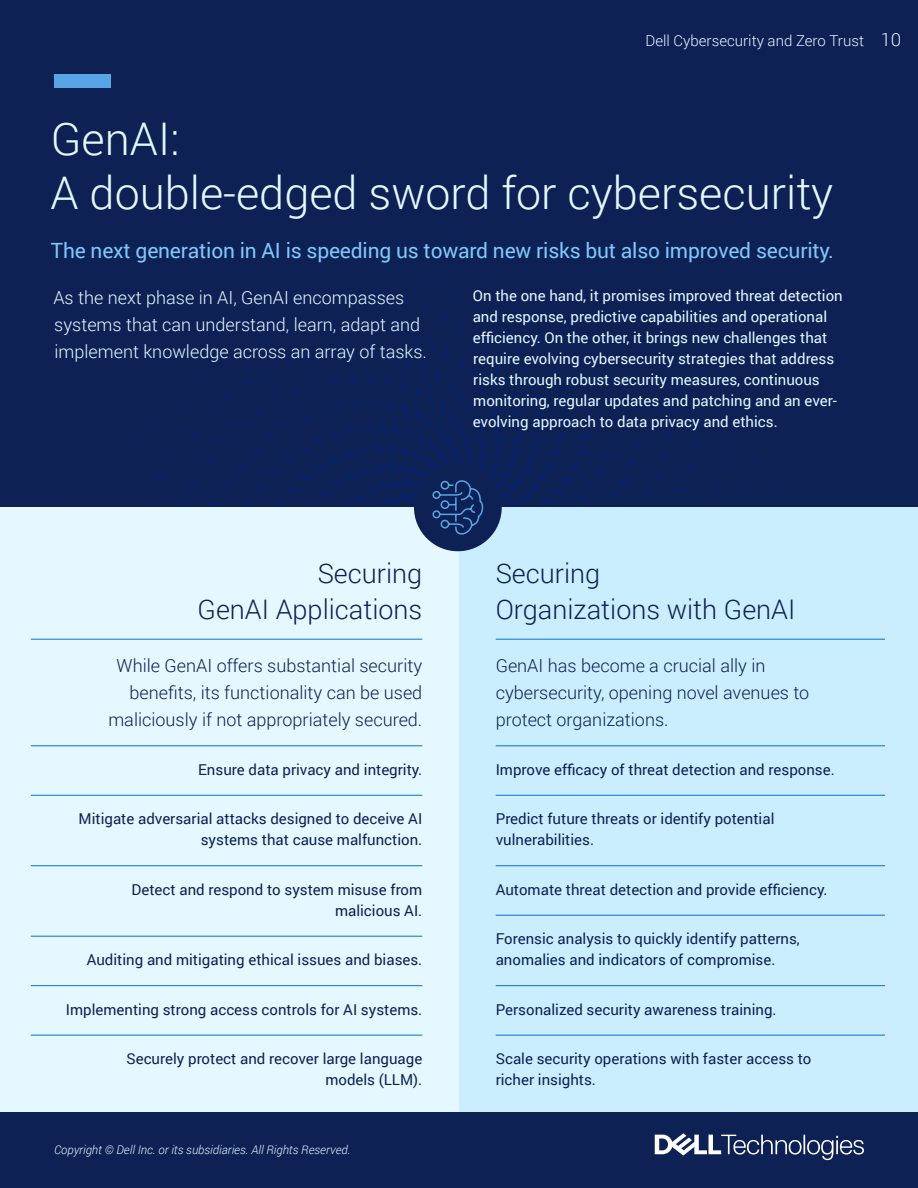
<style>
.page{position:relative;width:918px;height:1188px;background:#0d2155}
.page>*{position:absolute;margin:0;border:0;box-sizing:border-box;transform-origin:0 0}
.t1{font:300 45px/54px "Roboto";color:#e5f8ff}
.t2{font:300 27px/36px "Roboto";color:#0d2155}
.t3{font:21px "Roboto";letter-spacing:-.01em;color:#80c7fb}
.t4{font:300 18px/27px "Roboto";color:#0d2155}
.t5{font:300 18px/27px "Roboto";color:#e5f8ff}
.t6{font:15px/21px "Roboto";color:#0d2155}
.t7{font:15px/21px "Roboto";color:#e5f8ff}
.t8{font:300 15px "Roboto";color:#e5f8ff}
.t9{font:italic 300 12px "Roboto";color:#e5f8ff}
.s1{font-size:18px}
</style>
<div class="page">
<svg style="left:75px;top:221px;width:756px;height:286px"></svg>
<div style="left:0;top:507px;width:459px;height:605px;background:#e5f8ff"></div>
<div style="left:459px;top:507px;width:459px;height:605px;background:#cbeeff"></div>
<div style="left:54px;top:74px;width:57px;height:14px;background:#58a5e6"></div>
<div style="left:414px;top:464px;width:88px;height:87px;background:#0d2155;border-radius:50%"></div>
<svg style="left:432px;top:448px;width:53px;height:87px"></svg>
<svg style="left:655px;top:1133px;width:209px;height:27px"></svg>
<hr style="left:496px;top:639px;width:389px;height:1px;background:#0672cb">
<hr style="left:496px;top:746px;width:389px;height:1px;background:#0672cb">
<hr style="left:496px;top:795px;width:389px;height:1px;background:#0672cb">
<hr style="left:496px;top:865px;width:389px;height:1px;background:#0672cb">
<hr style="left:496px;top:915px;width:389px;height:1px;background:#0672cb">
<hr style="left:496px;top:985px;width:389px;height:1px;background:#0672cb">
<hr style="left:496px;top:1035px;width:389px;height:1px;background:#0672cb">
<hr style="left:31px;top:639px;width:391px;height:1px;background:#0672cb">
<hr style="left:31px;top:746px;width:391px;height:1px;background:#0672cb">
<hr style="left:31px;top:795px;width:391px;height:1px;background:#0672cb">
<hr style="left:31px;top:865px;width:391px;height:1px;background:#0672cb">
<hr style="left:31px;top:936px;width:391px;height:1px;background:#0672cb">
<hr style="left:31px;top:985px;width:391px;height:1px;background:#0672cb">
<hr style="left:31px;top:1035px;width:391px;height:1px;background:#0672cb">
<p class="t8" style="left:646px;top:31px;width:257px">Dell Cybersecurity and Zero Trust <span class="s1">10</span></p>
<h1 class="t1" style="left:51px;top:111px;width:784px">GenAI:<br>A double-edged sword for cybersecurity</h1>
<h3 class="t3" style="left:51px;top:236px;width:784px">The next generation in AI is speeding us toward new risks but also improved security.</h3>
<p class="t5" style="left:53px;top:284px;width:375px">As the next phase in AI, GenAI encompasses systems that can understand, learn, adapt and implement knowledge across an array of tasks.</p>
<p class="t7" style="left:473px;top:284px;width:372px">On the one hand, it promises improved threat detection and response, predictive capabilities and operational efficiency. On the other, it brings new challenges that require evolving cybersecurity strategies that address risks through robust security measures, continuous monitoring, regular updates and patching and an ever&shy;evolving approach to data privacy and ethics.</p>
<h2 class="t2" style="left:198px;top:554px;width:226px;text-align:right">Securing<br>GenAI Applications</h2>
<p class="t4" style="left:108px;top:651px;width:315px;text-align:right">While GenAI offers substantial security benefits, its functionality can be used maliciously if not appropriately secured.</p>
<p class="t6" style="left:198px;top:759px;width:226px">Ensure data privacy and integrity.</p>
<p class="t6" style="left:79px;top:808px;width:345px;text-align:right">Mitigate adversarial attacks designed to deceive AI systems that cause malfunction.</p>
<p class="t6" style="left:132px;top:879px;width:292px;text-align:right">Detect and respond to system misuse from malicious AI.</p>
<p class="t6" style="left:87px;top:949px;width:337px">Auditing and mitigating ethical issues and biases.</p>
<p class="t6" style="left:66px;top:998px;width:358px">Implementing strong access controls for AI systems.</p>
<p class="t6" style="left:126px;top:1048px;width:297px;text-align:right">Securely protect and recover large language models (LLM).</p>
<p class="t9" style="left:54px;top:1142px;width:298px">Copyright © Dell Inc. or its subsidiaries. All Rights Reserved.</p>
<h2 class="t2" style="left:496px;top:554px;width:301px">Securing<br>Organizations with GenAI</h2>
<p class="t4" style="left:496px;top:651px;width:315px">GenAI has become a crucial ally in cybersecurity, opening novel avenues to protect organizations.</p>
<p class="t6" style="left:496px;top:759px;width:340px">Improve efficacy of threat detection and response.</p>
<p class="t6" style="left:496px;top:808px;width:280px">Predict future threats or identify potential vulnerabilities.</p>
<p class="t6" style="left:496px;top:879px;width:333px">Automate threat detection and provide efficiency.</p>
<p class="t6" style="left:496px;top:928px;width:306px">Forensic analysis to quickly identify patterns, anomalies and indicators of compromise.</p>
<p class="t6" style="left:496px;top:998px;width:282px">Personalized security awareness training.</p>
<p class="t6" style="left:496px;top:1048px;width:317px">Scale security operations with faster access to richer insights.</p>
</div>
